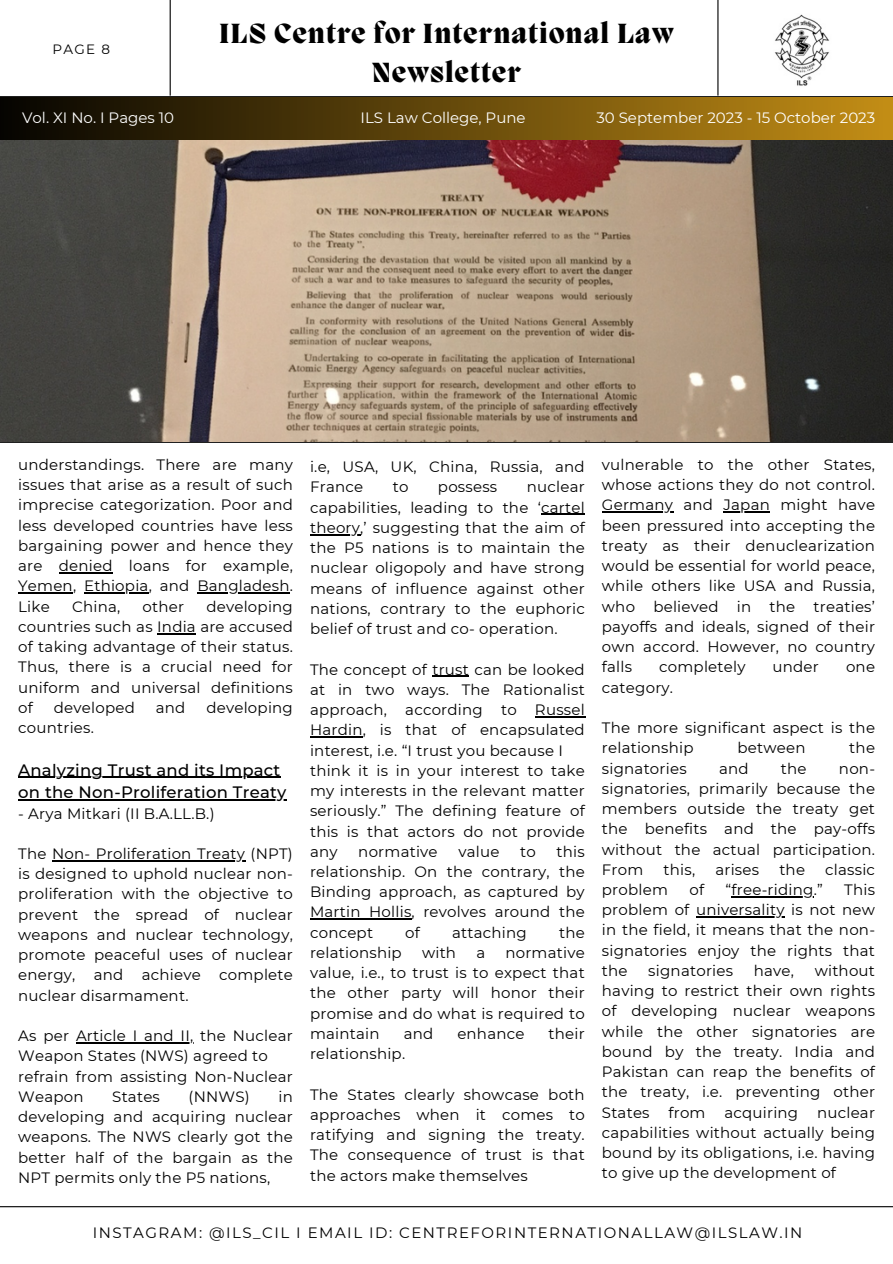
<style>
.page{position:relative;width:893px;height:1264px;background:#fff}
.page>*{position:absolute;margin:0;border:0;box-sizing:border-box;transform-origin:0 0}
.t1{font:800 28.5px/39.3px "Migra";letter-spacing:.04em;color:#000;text-align:center}
.t2{font:500 16.5px/22.5px "Montserrat";letter-spacing:.015em;color:#000}
.t3{font:15px/20.2px "Montserrat";letter-spacing:.015em;color:#000;text-align:justify}
.t4{font:15px "Montserrat";color:#fff}
.t5{font:15px "Montserrat";letter-spacing:.1em;color:#000}
.t6{font:13.5px "Montserrat";color:#000}
</style>
<div class="page">
<svg style="left:0;top:139px;width:892px;height:1px"></svg>
<hr style="left:0;top:96px;width:892px;height:1px;background:#000">
<hr style="left:170px;top:0;width:1px;height:96px;background:#000">
<hr style="left:717px;top:0;width:1px;height:96px;background:#000">
<hr style="left:0;top:1206px;width:892px;height:1px;background:#000">
<hr style="left:0;top:442px;width:892px;height:1px;background:#000">
<div style="left:0;top:97px;width:892px;height:42px;background:linear-gradient(to right,#050401,#c38d15)"></div>
<img style="left:774px;top:14px;width:55px;height:72px">
<img style="left:0;top:140px;width:892px;height:302px">
<hr style="left:59px;top:572px;width:54px;height:1px;background:#000">
<hr style="left:18px;top:592px;width:55px;height:1px;background:#000">
<hr style="left:84px;top:592px;width:65px;height:1px;background:#000">
<hr style="left:197px;top:592px;width:93px;height:1px;background:#000">
<hr style="left:157px;top:633px;width:39px;height:1px;background:#000">
<hr style="left:18px;top:777px;width:263px;height:1px;background:#000">
<hr style="left:18px;top:799px;width:269px;height:1px;background:#000">
<hr style="left:52px;top:860px;width:193px;height:1px;background:#000">
<hr style="left:76px;top:1042px;width:117px;height:1px;background:#000">
<hr style="left:541px;top:513px;width:44px;height:2px;background:#000">
<hr style="left:310px;top:534px;width:50px;height:1px;background:#000">
<hr style="left:432px;top:675px;width:37px;height:1px;background:#000">
<hr style="left:535px;top:716px;width:50px;height:1px;background:#000">
<hr style="left:310px;top:736px;width:53px;height:1px;background:#000">
<hr style="left:310px;top:918px;width:101px;height:1px;background:#000">
<hr style="left:731px;top:896px;width:82px;height:1px;background:#000">
<hr style="left:696px;top:916px;width:88px;height:1px;background:#000">
<hr style="left:602px;top:511px;width:71px;height:1px;background:#000">
<hr style="left:723px;top:511px;width:47px;height:1px;background:#000">
<p class="t6" style="left:52px;top:41px;width:59px">PAGE 8</p>
<p class="t4" style="left:22px;top:108px;width:153px">Vol. XI No. I Pages 10</p>
<p class="t1" style="left:219px;top:16px;width:456px">ILS Centre for International Law<br>Newsletter</p>
<p class="t4" style="left:360px;top:108px;width:166px">ILS Law College, Pune</p>
<p class="t4" style="left:596px;top:108px;width:280px">30 September 2023 - 15 October 2023</p>
<p class="t3" style="left:18px;top:454px;width:276px">understandings. There are many issues that arise as a result of such imprecise categorization. Poor and less developed countries have less bargaining power and hence they are denied loans for example, Yemen, Ethiopia, and Bangladesh.<br>Like</p>
<p class="t3" style="left:18px;top:596px;width:276px;text-indent:188px">developing countries such as India are accused of taking advantage of their status.<br>Thus, there is a crucial need for uniform and universal definitions of</p>
<p class="t3" style="left:72px;top:596px;width:50px">China,</p>
<p class="t3" style="left:142px;top:596px;width:43px">other</p>
<p class="t3" style="left:54px;top:697px;width:82px">developed</p>
<p class="t3" style="left:156px;top:697px;width:31px">and</p>
<p class="t3" style="left:206px;top:697px;width:88px">developing</p>
<p class="t3" style="left:18px;top:717px;width:77px">countries.</p>
<p class="t2" style="left:18px;top:758px;width:270px">Analyzing Trust and its Impact on the Non-Proliferation Treaty</p>
<p class="t3" style="left:18px;top:803px;width:198px">- Arya Mitkari (II B.A.LL.B.)</p>
<p class="t3" style="left:18px;top:843px;width:276px">The Non- Proliferation Treaty (NPT) is designed to uphold nuclear non&shy;proliferation with the objective to prevent the spread of nuclear weapons and nuclear technology, promote peaceful uses of nuclear energy, and achieve complete nuclear disarmament.</p>
<p class="t3" style="left:18px;top:1025px;width:276px">As per Article I and II, the Nuclear<br>Weapon States (NWS) agreed to</p>
<p class="t3" style="left:18px;top:1066px;width:276px">refrain from assisting Non-Nuclear<br>Weapon</p>
<p class="t3" style="left:18px;top:1086px;width:276px;text-indent:260px">in developing and acquiring nuclear weapons. The NWS clearly got the better half of the bargain as the NPT permits only the P5 nations,</p>
<p class="t3" style="left:112px;top:1086px;width:49px">States</p>
<p class="t3" style="left:189px;top:1086px;width:63px">(NNWS)</p>
<p class="t3" style="left:310px;top:456px;width:276px">i.e, USA, UK, China, Russia, and<br>France</p>
<p class="t3" style="left:310px;top:477px;width:276px;text-indent:217px">nuclear capabilities, leading to the ‘cartel theory,’ suggesting that the aim of the P5 nations is to maintain the nuclear oligopoly and have strong means of influence against other nations, contrary to the euphoric belief of trust and co- operation.</p>
<p class="t3" style="left:310px;top:659px;width:276px">The concept of trust can be looked at in two ways. The Rationalist approach, according to Russel Hardin, is that of encapsulated interest, i.e. “I trust you because I</p>
<p class="t3" style="left:310px;top:760px;width:276px">think it is in your interest to take my interests in the relevant matter seriously.” The defining feature of this is that actors do not provide any</p>
<p class="t3" style="left:392px;top:477px;width:17px">to</p>
<p class="t3" style="left:438px;top:477px;width:61px">possess</p>
<p class="t3" style="left:310px;top:841px;width:276px;text-indent:246px">this relationship. On the contrary, the Binding approach, as captured by Martin Hollis, revolves around the concept</p>
<p class="t3" style="left:358px;top:841px;width:81px">normative</p>
<p class="t3" style="left:458px;top:841px;width:43px">value</p>
<p class="t3" style="left:520px;top:841px;width:17px">to</p>
<p class="t3" style="left:405px;top:922px;width:16px">of</p>
<p class="t3" style="left:452px;top:922px;width:76px">attaching</p>
<p class="t3" style="left:559px;top:922px;width:27px">the</p>
<p class="t3" style="left:310px;top:942px;width:276px;text-indent:195px">normative value, i.e., to trust is to expect that the other party will honor their promise and do what is required to maintain</p>
<p class="t3" style="left:310px;top:942px;width:93px">relationship</p>
<p class="t3" style="left:422px;top:942px;width:36px">with</p>
<p class="t3" style="left:476px;top:942px;width:10px">a</p>
<p class="t3" style="left:403px;top:1023px;width:31px">and</p>
<p class="t3" style="left:457px;top:1023px;width:69px">enhance</p>
<p class="t3" style="left:548px;top:1023px;width:38px">their</p>
<p class="t3" style="left:310px;top:1043px;width:97px">relationship.</p>
<p class="t3" style="left:310px;top:1084px;width:276px">The States clearly showcase both approaches when it comes to ratifying and signing the treaty.<br>The consequence of trust is that the actors make themselves</p>
<p class="t3" style="left:602px;top:454px;width:274px">vulnerable to the other States, whose actions they do not control.<br>Germany and Japan might have been pressured into accepting the treaty as their denuclearization would be essential for world peace, while others like USA and Russia, who believed in the treaties’ payoffs and ideals, signed of their own accord. However, no country falls</p>
<p class="t3" style="left:659px;top:656px;width:88px">completely</p>
<p class="t3" style="left:772px;top:656px;width:48px">under</p>
<p class="t3" style="left:845px;top:656px;width:31px">one</p>
<p class="t3" style="left:602px;top:677px;width:73px">category.</p>
<p class="t3" style="left:602px;top:717px;width:274px">The more significant aspect is the relationship</p>
<p class="t3" style="left:737px;top:737px;width:70px">between</p>
<p class="t3" style="left:849px;top:737px;width:27px">the</p>
<p class="t3" style="left:602px;top:758px;width:86px">signatories</p>
<p class="t3" style="left:719px;top:758px;width:31px">and</p>
<p class="t3" style="left:780px;top:758px;width:27px">the</p>
<p class="t3" style="left:602px;top:758px;width:274px;text-indent:237px">non&shy;signatories, primarily because the members outside the treaty get the benefits and the pay-offs without the actual participation.<br>From</p>
<p class="t3" style="left:663px;top:859px;width:33px">this,</p>
<p class="t3" style="left:715px;top:859px;width:45px">arises</p>
<p class="t3" style="left:779px;top:859px;width:27px">the</p>
<p class="t3" style="left:825px;top:859px;width:51px">classic</p>
<p class="t3" style="left:602px;top:879px;width:68px">problem</p>
<p class="t3" style="left:689px;top:879px;width:16px">of</p>
<p class="t3" style="left:725px;top:879px;width:99px">“free-riding.”</p>
<p class="t3" style="left:602px;top:879px;width:274px;text-indent:242px">This problem of universality is not new in the field, it means that the non&shy;signatories enjoy the rights that the</p>
<p class="t3" style="left:602px;top:960px;width:274px;text-indent:213px">without having to restrict their own rights of developing nuclear weapons while the other signatories are bound by the treaty. India and Pakistan can reap the benefits of the treaty, i.e. preventing other States</p>
<p class="t3" style="left:648px;top:960px;width:86px">signatories</p>
<p class="t3" style="left:753px;top:960px;width:42px">have,</p>
<p class="t3" style="left:668px;top:1102px;width:39px">from</p>
<p class="t3" style="left:724px;top:1102px;width:75px">acquiring</p>
<p class="t3" style="left:602px;top:1102px;width:274px;text-indent:215px">nuclear capabilities without actually being bound by its obligations, i.e. having to give up the development of</p>
<p class="t5" style="left:93px;top:1223px;width:711px">INSTAGRAM: @ILS_CIL I EMAIL ID: CENTREFORINTERNATIONALLAW@ILSLAW.IN</p>
</div>
